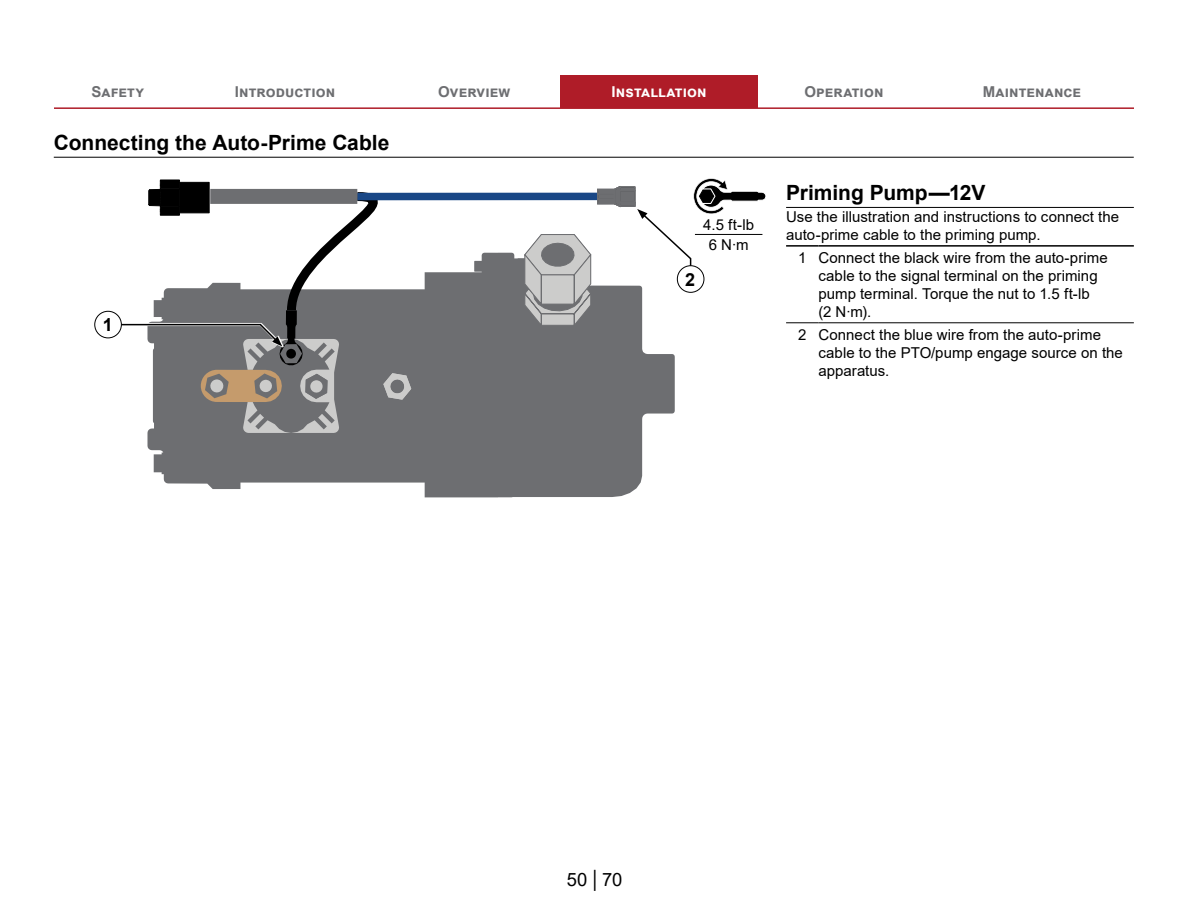
<style>
.page{position:relative;width:1188px;height:918px;background:#fff}
.page>*{position:absolute;margin:0;border:0;box-sizing:border-box;transform-origin:0 0}
.t1{font:700 21px "Arial";color:#000}
.t2{font:18.3px "Arial";color:#000}
.t3{font:700 18px "Arial";color:#000}
.t4{font:15px/18px "Arial";letter-spacing:.005em;color:#000}
.t5{font:700 15px "Arial";letter-spacing:.015em;color:#6d6e71}
.t6{font:700 15px "Arial";letter-spacing:.01em;color:#fff}
.s1{font-family:"Arial Narrow";font-size:22.5px}
</style>
<div class="page">
<hr style="left:54px;top:107px;width:1080px;height:2px;background:#af1c28">
<div style="left:560px;top:75px;width:198px;height:32px;background:#af1c28"></div>
<hr style="left:54px;top:157px;width:1080px;height:1px;background:#000">
<svg style="left:147px;top:433px;width:496px;height:64px;background:#808184"></svg>
<div style="left:95px;top:311px;width:27px;height:27px;border:1px solid #000;border-radius:50%"></div>
<hr style="left:786px;top:323px;width:33px;height:1px;background:#000">
<hr style="left:819px;top:323px;width:315px;height:1px;background:#000">
<hr style="left:786px;top:245px;width:33px;height:2px;background:#000">
<hr style="left:819px;top:245px;width:315px;height:2px;background:#000">
<hr style="left:786px;top:207px;width:348px;height:1px;background:#000">
<svg style="left:108px;top:178px;width:657px;height:255px"></svg>
<hr style="left:695px;top:234px;width:67px;height:1px;background:#000">
<p class="t5" style="left:92px;top:81px;width:54px">Safety</p>
<p class="t5" style="left:235px;top:81px;width:102px">Introduction</p>
<p class="t5" style="left:438px;top:81px;width:74px">Overview</p>
<p class="t6" style="left:612px;top:81px;width:97px">Installation</p>
<p class="t5" style="left:804px;top:81px;width:81px">Operation</p>
<p class="t5" style="left:983px;top:81px;width:100px">Maintenance</p>
<h1 class="t1" style="left:54px;top:128px;width:337px">Connecting the Auto-Prime Cable</h1>
<p class="t3" style="left:103px;top:312px;width:12px">1</p>
<p class="t3" style="left:685px;top:267px;width:12px">2</p>
<p class="t4" style="left:703px;top:214px;width:52px;line-height:20.4px;text-align:center">4.5 ft-lb<br>6 N∙m</p>
<h1 class="t1" style="left:786px;top:178px;width:201px">Priming Pump—12V</h1>
<p class="t4" style="left:786px;top:208px;width:335px">Use the illustration and instructions to connect the auto-prime cable to the priming pump.</p>
<p class="t4" style="left:819px;top:248px;width:291px;text-indent:-20px">1 Connect the black wire from the auto-prime cable to the signal terminal on the priming pump terminal. Torque the nut to 1.5 ft-lb<br>(2 N∙m).</p>
<p class="t4" style="left:819px;top:325px;width:306px;text-indent:-20px">2 Connect the blue wire from the auto-prime cable to the PTO/pump engage source on the apparatus.</p>
<p class="t2" style="left:567px;top:867px;width:57px">50 <span class="s1">|</span> 70</p>
</div>
